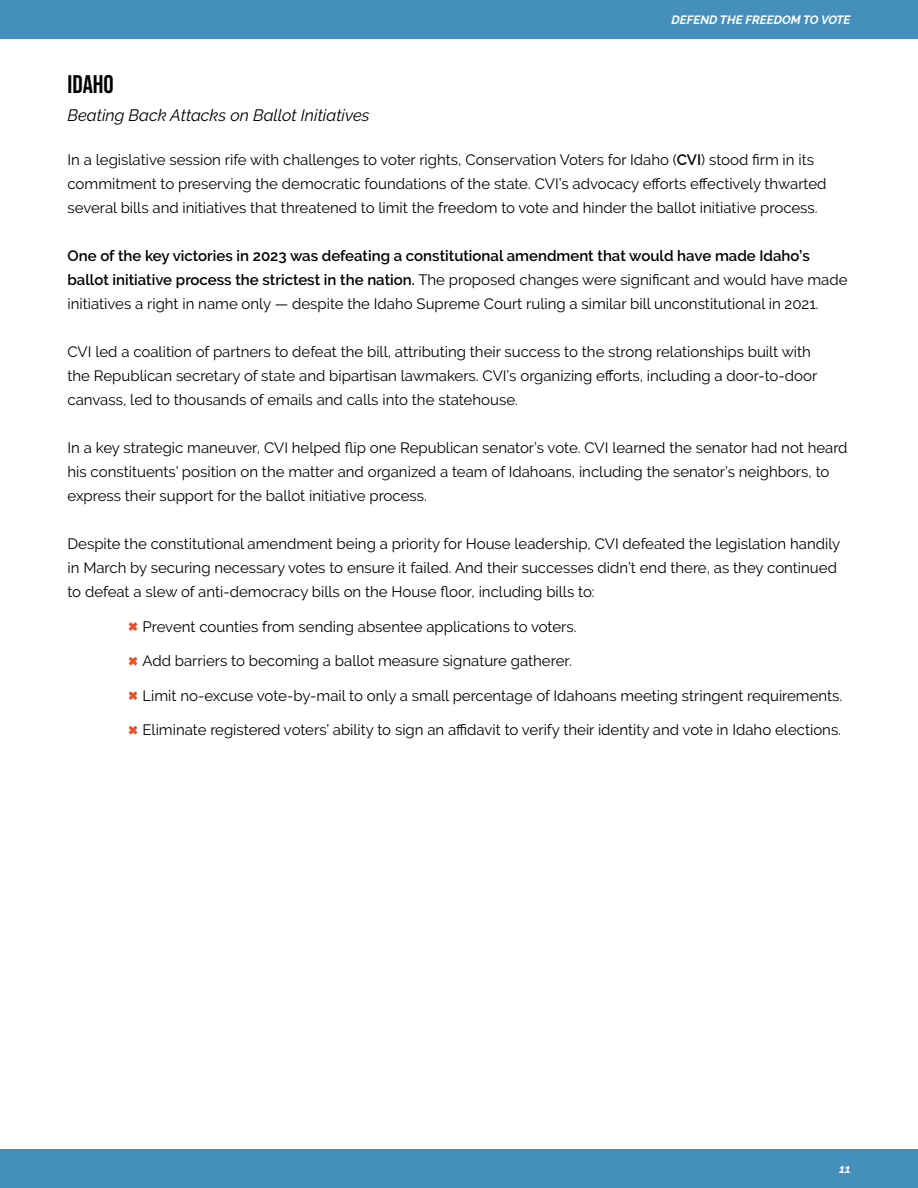
<style>
.page{position:relative;width:918px;height:1188px;background:#fff}
.page>*{position:absolute;margin:0;border:0;box-sizing:border-box;transform-origin:0 0}
.Header_4_-_States{font:700 25.5px "Bebas Neue Pro";color:#000}
.State_Subheader{font:italic 16.5px "Raleway";color:#000}
.t1{font:15px/24px "Raleway";color:#000}
.Letter_Header{font:italic 700 12px "Raleway";color:#fff}
.s1{font-weight:600}
</style>
<div class="page">
<svg style="left:129px;top:622px;width:8px;height:9px"></svg>
<svg style="left:129px;top:657px;width:8px;height:9px"></svg>
<svg style="left:129px;top:691px;width:8px;height:9px"></svg>
<svg style="left:129px;top:726px;width:8px;height:9px"></svg>
<div style="left:0;top:0;width:918px;height:38px;background:#448fbb"></div>
<div style="left:0;top:1150px;width:918px;height:38px;background:#448fbb"></div>
<p class="Letter_Header" style="left:672px;top:12px;width:180px">DEFEND THE FREEDOM TO VOTE</p>
<p class="Header_4_-_States" style="left:68px;top:70px;width:48px">IDAHO</p>
<p class="State_Subheader" style="left:68px;top:106px;width:304px">Beating Back Attacks on Ballot Initiatives</p>
<p class="t1" style="left:68px;top:148px;width:761px">In a legislative session rife with challenges to voter rights, Conservation Voters for Idaho (<span class="s1">CVI</span>) stood firm in its commitment to preserving the democratic foundations of the state. CVI’s advocacy efforts effectively thwarted several bills and initiatives that threatened to limit the freedom to vote and hinder the ballot initiative process.</p>
<p class="t1" style="left:68px;top:244px;width:782px"><span class="s1">One of the key victories in 2023 was defeating a constitutional amendment that would have made Idaho’s ballot initiative process the strictest in the nation.</span> The proposed changes were significant and would have made initiatives a right in name only — despite the Idaho Supreme Court ruling a similar bill unconstitutional in 2021.</p>
<p class="t1" style="left:68px;top:340px;width:751px">CVI led a coalition of partners to defeat the bill, attributing their success to the strong relationships built with the Republican secretary of state and bipartisan lawmakers. CVI’s organizing efforts, including a door-to-door canvass, led to thousands of emails and calls into the statehouse.</p>
<p class="t1" style="left:68px;top:436px;width:782px">In a key strategic maneuver, CVI helped flip one Republican senator’s vote. CVI learned the senator had not heard his constituents’ position on the matter and organized a team of Idahoans, including the senator’s neighbors, to express their support for the ballot initiative process.</p>
<p class="t1" style="left:68px;top:532px;width:774px">Despite the constitutional amendment being a priority for House leadership, CVI defeated the legislation handily in March by securing necessary votes to ensure it failed. And their successes didn’t end there, as they continued to defeat a slew of anti-democracy bills on the House floor, including bills to:</p>
<p class="t1" style="left:142px;top:615px;width:436px">Prevent counties from sending absentee applications to voters.</p>
<p class="t1" style="left:142px;top:649px;width:431px">Add barriers to becoming a ballot measure signature gatherer.</p>
<p class="t1" style="left:142px;top:684px;width:701px">Limit no-excuse vote-by-mail to only a small percentage of Idahoans meeting stringent requirements.</p>
<p class="t1" style="left:142px;top:718px;width:700px">Eliminate registered voters’ ability to sign an affidavit to verify their identity and vote in Idaho elections.</p>
<p class="Letter_Header" style="left:839px;top:1162px;width:13px">11</p>
</div>
